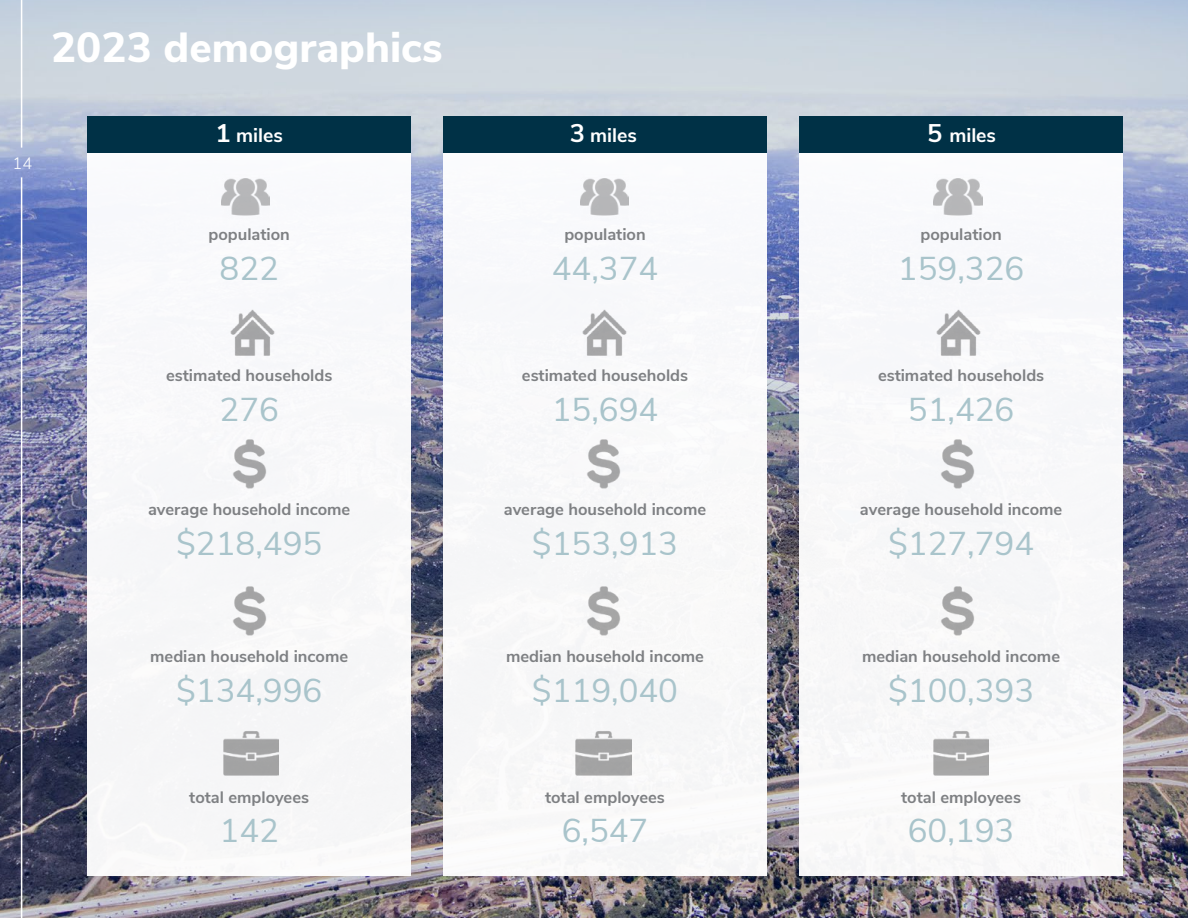
<style>
.page{position:relative;width:1188px;height:918px;background:#fff}
.page>*{position:absolute;margin:0;border:0;box-sizing:border-box;transform-origin:0 0}
.t1{font:800 42px "Nunito Sans";color:#fff}
.t2{font:33px "Nunito Sans";color:#a9c4cb}
.t3{font:700 19.5px "Nunito Sans";color:#fff}
.t4{font:700 16.5px "Nunito Sans";color:#7e8083}
.t5{font:300 16.5px "Nunito Sans";color:#fff}
.s1{font-size:25.5px}
</style>
<div class="page">
<img style="left:0;top:0;width:1188px;height:918px">
<hr style="left:21px;top:0;width:1px;height:148px;background:#fff">
<hr style="left:21px;top:177px;width:1px;height:741px;background:#fff">
<div style="left:87px;top:117px;width:324px;height:759px;background:#f7f8f9"></div>
<div style="left:799px;top:117px;width:324px;height:759px;background:#f8f8fa"></div>
<div style="left:443px;top:117px;width:324px;height:759px;background:#f8f8fa"></div>
<img style="left:223px;top:731px;width:56px;height:45px">
<img style="left:933px;top:731px;width:56px;height:45px">
<img style="left:576px;top:731px;width:55px;height:45px">
<img style="left:233px;top:439px;width:34px;height:50px">
<img style="left:233px;top:586px;width:33px;height:50px">
<img style="left:941px;top:439px;width:34px;height:50px">
<img style="left:941px;top:586px;width:34px;height:50px">
<img style="left:587px;top:439px;width:34px;height:50px">
<img style="left:587px;top:586px;width:33px;height:50px">
<img style="left:230px;top:309px;width:45px;height:47px">
<img style="left:936px;top:309px;width:45px;height:47px">
<img style="left:582px;top:309px;width:45px;height:47px">
<img style="left:221px;top:178px;width:49px;height:38px">
<img style="left:934px;top:178px;width:48px;height:38px">
<img style="left:581px;top:178px;width:48px;height:38px">
<div style="left:443px;top:116px;width:324px;height:36px;background:#003146"></div>
<div style="left:799px;top:116px;width:324px;height:36px;background:#003146"></div>
<div style="left:87px;top:116px;width:324px;height:36px;background:#003146"></div>
<h1 class="t1" style="left:51px;top:16px;width:393px">2023 demographics</h1>
<p class="t5" style="left:13px;top:151px;width:21px">14</p>
<p class="t3" style="left:216px;top:121px;width:69px"><span class="s1">1</span> miles</p>
<p class="t3" style="left:570px;top:121px;width:69px"><span class="s1">3</span> miles</p>
<p class="t3" style="left:927px;top:121px;width:70px"><span class="s1">5</span> miles</p>
<p class="t4" style="left:209px;top:222px;width:83px">population</p>
<h2 class="t2" style="left:220px;top:244px;width:61px">822</h2>
<p class="t4" style="left:564px;top:222px;width:83px">population</p>
<h2 class="t2" style="left:552px;top:244px;width:108px">44,374</h2>
<p class="t4" style="left:920px;top:222px;width:83px">population</p>
<h2 class="t2" style="left:898px;top:244px;width:128px">159,326</h2>
<p class="t4" style="left:166px;top:363px;width:168px">estimated households</p>
<h2 class="t2" style="left:220px;top:385px;width:61px">276</h2>
<p class="t4" style="left:148px;top:497px;width:204px">average household income</p>
<h2 class="t2" style="left:176px;top:519px;width:148px">$218,495</h2>
<p class="t4" style="left:522px;top:363px;width:168px">estimated households</p>
<h2 class="t2" style="left:552px;top:385px;width:108px">15,694</h2>
<p class="t4" style="left:504px;top:497px;width:204px">average household income</p>
<h2 class="t2" style="left:532px;top:519px;width:148px">$153,913</h2>
<p class="t4" style="left:878px;top:363px;width:168px">estimated households</p>
<h2 class="t2" style="left:908px;top:385px;width:108px">51,426</h2>
<p class="t4" style="left:860px;top:497px;width:204px">average household income</p>
<h2 class="t2" style="left:888px;top:519px;width:148px">$127,794</h2>
<p class="t4" style="left:150px;top:644px;width:200px">median household income</p>
<h2 class="t2" style="left:176px;top:666px;width:148px">$134,996</h2>
<p class="t4" style="left:189px;top:785px;width:121px">total employees</p>
<h2 class="t2" style="left:220px;top:807px;width:61px">142</h2>
<p class="t4" style="left:506px;top:644px;width:200px">median household income</p>
<h2 class="t2" style="left:532px;top:666px;width:148px">$119,040</h2>
<p class="t4" style="left:545px;top:785px;width:121px">total employees</p>
<h2 class="t2" style="left:562px;top:807px;width:88px">6,547</h2>
<p class="t4" style="left:862px;top:644px;width:200px">median household income</p>
<h2 class="t2" style="left:888px;top:666px;width:148px">$100,393</h2>
<p class="t4" style="left:901px;top:785px;width:121px">total employees</p>
<h2 class="t2" style="left:908px;top:807px;width:108px">60,193</h2>
</div>
